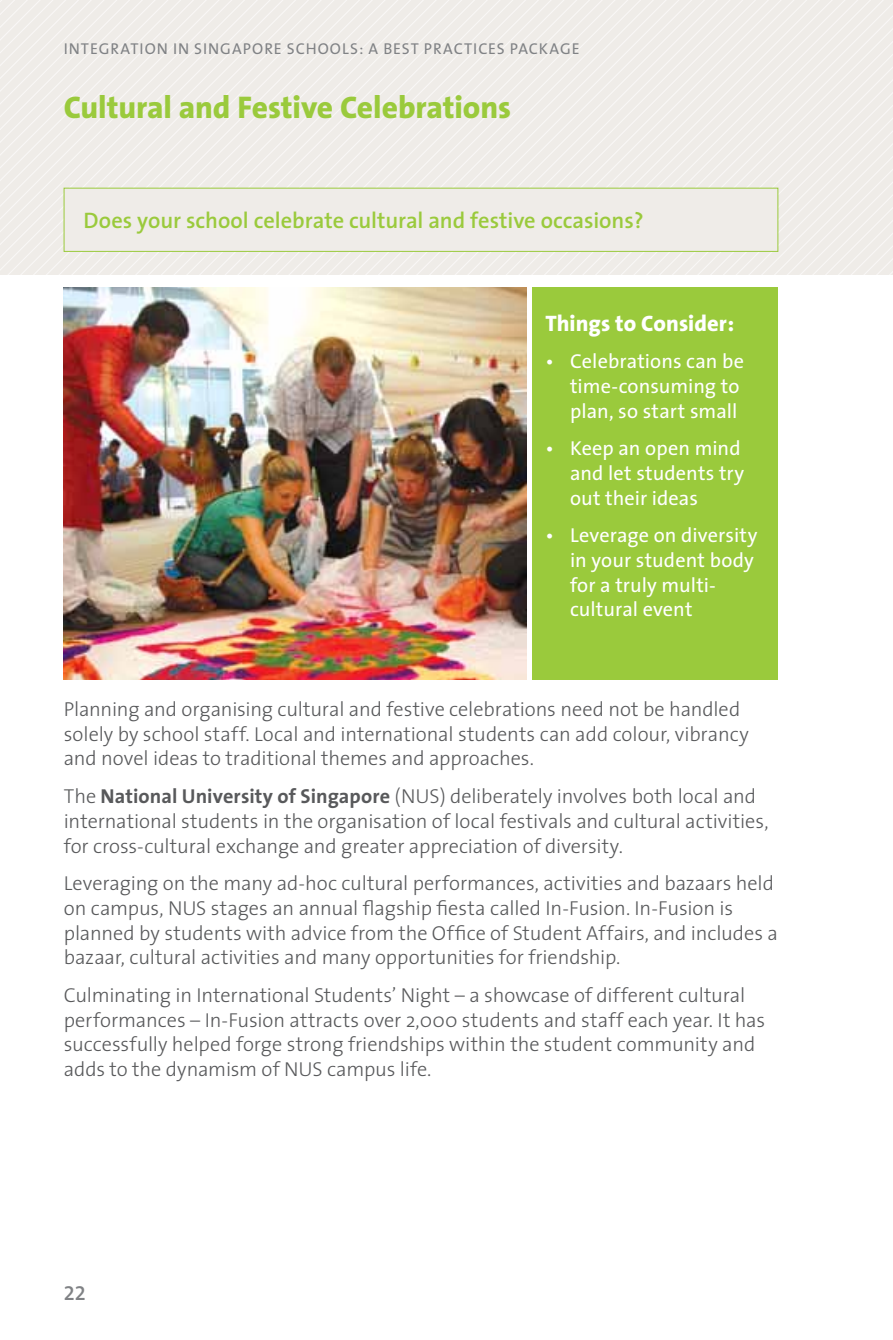
<style>
.page{position:relative;width:893px;height:1340px;background:#fff}
.page>*{position:absolute;margin:0;border:0;box-sizing:border-box;transform-origin:0 0}
.t1{font:800 31.5px "The Sans";letter-spacing:-.005em;color:#9aca3c}
.t2{font:600 22.5px "The Sans";color:#9aca3c}
.t3{font:800 22.5px "The Sans";color:#fff}
.t4{font:300 20.25px/24.8px "The Sans";letter-spacing:-.005em;color:#58595b}
.t5{font:20.25px/24.8px "The Sans";letter-spacing:.005em;color:#fff}
.t6{font:20.25px "The Sans Semi Bold Expert";color:#808285}
.t7{font:15.75px "The Sans";letter-spacing:.06em;color:#808285}
.s1{font-weight:700}
</style>
<div class="page">
<svg style="left:0;top:0;width:893px;height:274px;background:#efede9"></svg>
<div style="left:533px;top:287px;width:245px;height:392px;background:#9aca3c"></div>
<img style="left:64px;top:287px;width:462px;height:392px">
<div style="left:64px;top:188px;width:714px;height:63px;background:#efece8"></div>
<div style="left:64px;top:188px;width:714px;height:64px;border:1px solid #9aca3c"></div>
<p class="t7" style="left:64px;top:35px;width:157px">Integration i n SINGA</p>
<p class="t7" style="left:243px;top:35px;width:20px">PORE</p>
<p class="t7" style="left:287px;top:35px;width:294px">Schools: A Best Practices Package</p>
<p class="t1" style="left:64px;top:81px;width:449px">Cultural and Festive Celebrations</p>
<p class="t2" style="left:83px;top:201px;width:562px">Does your school celebrate cultural and festive occasions?</p>
<p class="t3" style="left:545px;top:304px;width:190px">Things to Consider:</p>
<p class="t5" style="left:570px;top:348px;width:175px;text-indent:-25px">• Celebrations can be time-consuming to plan, so start small</p>
<p class="t5" style="left:570px;top:435px;width:176px;text-indent:-25px">• Keep an open mind and let students try out their ideas</p>
<p class="t5" style="left:570px;top:522px;width:189px;text-indent:-25px">• Leverage on diversity in your student body for a truly multi&shy;cultural event</p>
<p class="t4" style="left:64px;top:696px;width:686px">Planning and organising cultural and festive celebrations need not be handled solely by school staff. Local and international students can add colour, vibrancy and novel ideas to traditional themes and approaches.</p>
<p class="t4" style="left:64px;top:783px;width:706px">The <span class="s1">National University of Singapore</span> (NUS) deliberately involves both local and international students in the organisation of local festivals and cultural activities, for cross-cultural exchange and greater appreciation of diversity.</p>
<p class="t4" style="left:64px;top:870px;width:716px">Leveraging on the many ad-hoc cultural performances, activities and bazaars held on campus, NUS stages an annual flagship fiesta called In-Fusion. In-Fusion is planned by students with advice from the Office of Student Affairs, and includes a bazaar, cultural activities and many opportunities for friendship.</p>
<p class="t4" style="left:64px;top:981px;width:703px">Culminating in International Students’ Night – a showcase of different cultural performances – In-Fusion attracts over 2,000 students and staff each year. It has successfully helped forge strong friendships within the student community and adds to the dynamism of NUS campus life.</p>
<p class="t6" style="left:64px;top:1275px;width:24px">22</p>
</div>
